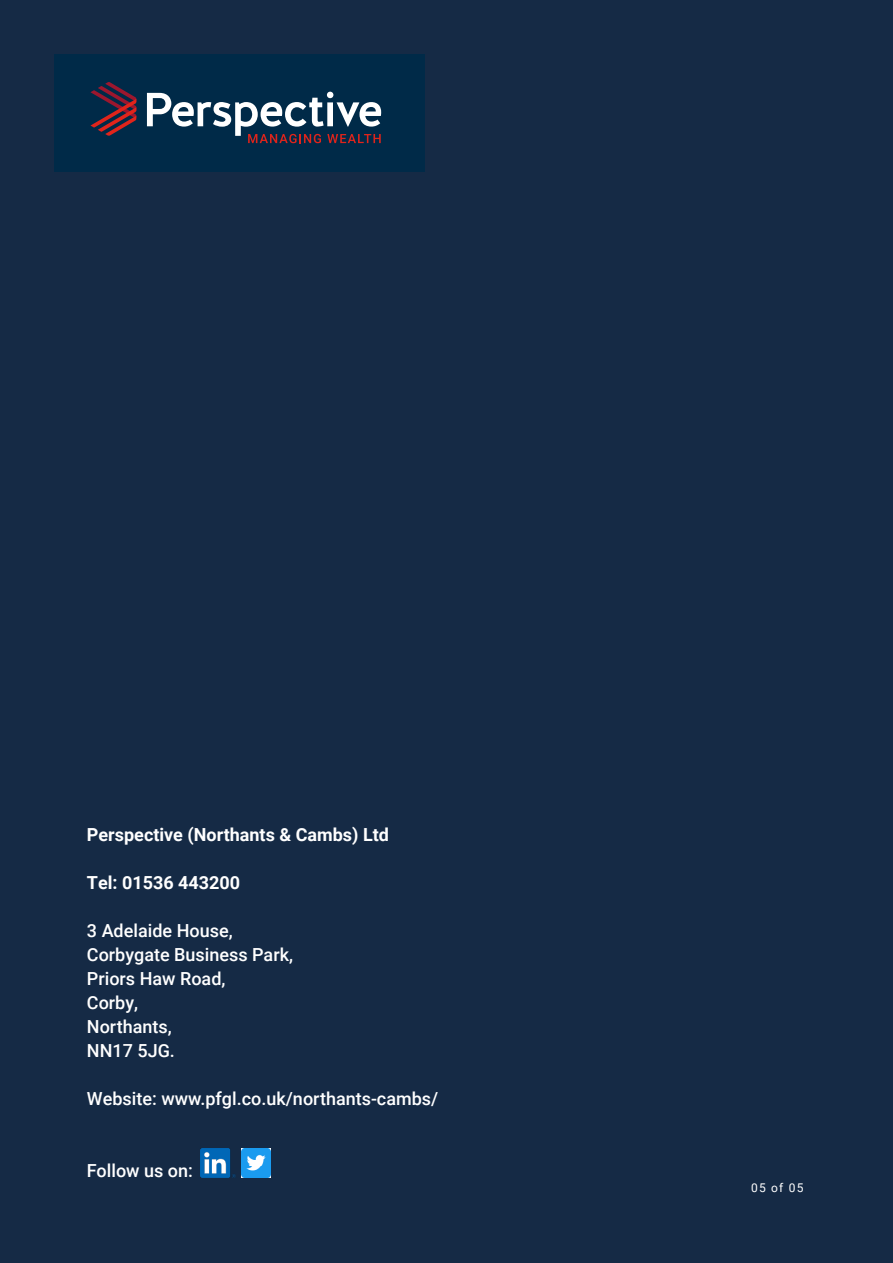
<style>
.page{position:relative;width:893px;height:1263px;background:#152a45}
.page>*{position:absolute;margin:0;border:0;box-sizing:border-box;transform-origin:0 0}
.t1{font:500 18px "Roboto";color:#fff}
.t2{font:700 18px "Roboto";color:#fff}
.t3{font:12px "Roboto";color:#fff}
</style>
<div class="page">
<div style="left:54px;top:54px;width:371px;height:117px;background:#002a48"></div>
<svg style="left:147px;top:92px;width:234px;height:51px"></svg>
<svg style="left:90px;top:82px;width:46px;height:54px"></svg>
<img style="left:200px;top:1148px;width:36px;height:30px">
<img style="left:241px;top:1148px;width:29px;height:29px">
<p class="t2" style="left:87px;top:822px;width:303px">Perspective (Northants &amp; Cambs) Ltd</p>
<p class="t2" style="left:87px;top:870px;width:155px">Tel: 01536 443200</p>
<p class="t1" style="left:87px;top:918px;width:147px">3 Adelaide House,</p>
<p class="t1" style="left:87px;top:942px;width:208px">Corbygate Business Park,</p>
<p class="t1" style="left:87px;top:966px;width:140px">Priors Haw Road,</p>
<p class="t1" style="left:87px;top:990px;width:53px">Corby,</p>
<p class="t1" style="left:87px;top:1014px;width:86px">Northants,</p>
<p class="t1" style="left:87px;top:1038px;width:89px">NN17 5JG.</p>
<p class="t1" style="left:87px;top:1086px;width:353px">Website: www.pfgl.co.uk/northants-cambs/</p>
<p class="t1" style="left:87px;top:1158px;width:108px">Follow us on:</p>
<p class="t3" style="left:751px;top:1179px;width:54px">05 of 05</p>
</div>
